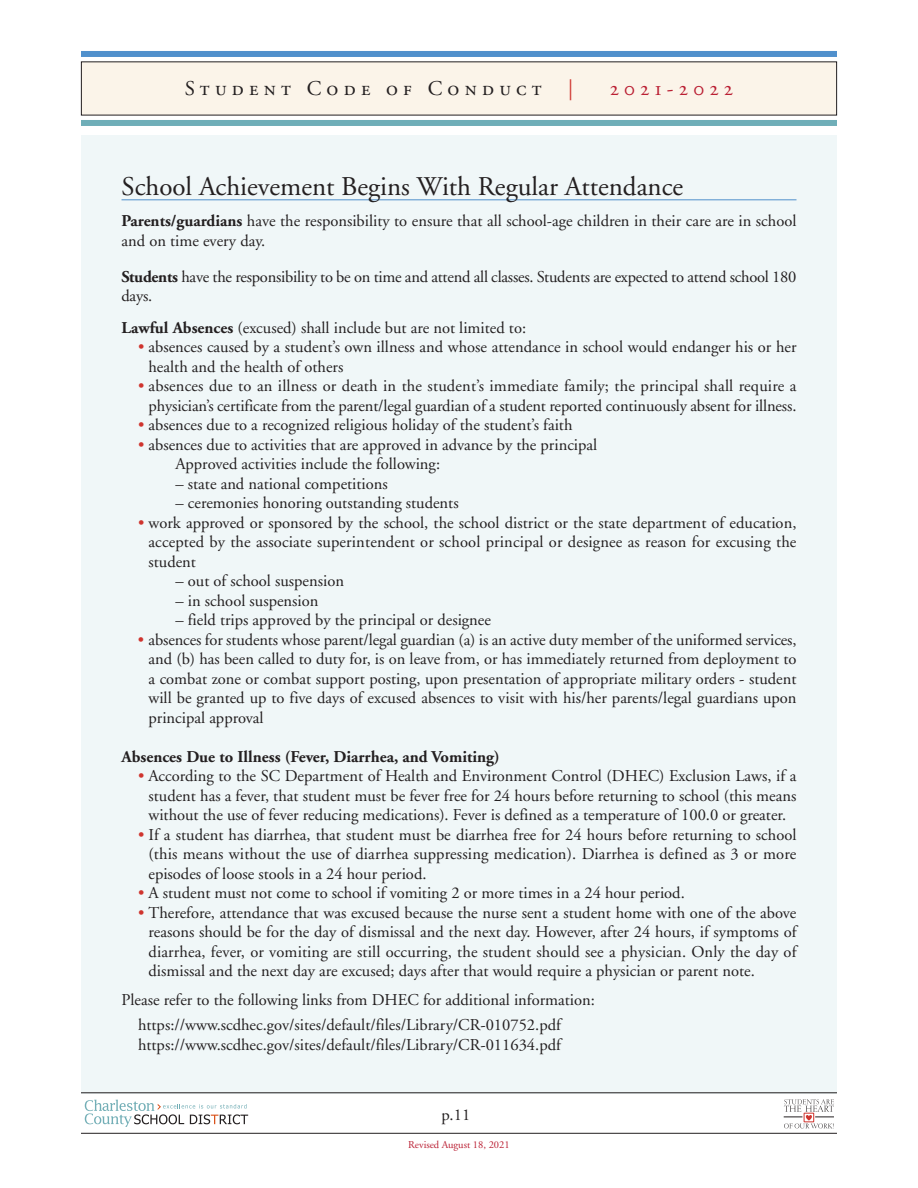
<style>
.page{position:relative;width:918px;height:1188px;background:#fff}
.page>*{position:absolute;margin:0;border:0;box-sizing:border-box;transform-origin:0 0}
.t1{font:27px "Adobe Garamond";color:#231f20}
.t2{font:21px "Adobe Garamond Regular SC";letter-spacing:.25em;color:#231f20}
.t3{font:21px "Adobe Garamond Regular SC";letter-spacing:.25em;color:#ba1f33}
.t4{font:16.5px/19.5px "Adobe Garamond";color:#231f20}
.t5{font:700 16.5px "Adobe Garamond";color:#231f20}
.t6{font:10.5px "Adobe Garamond";color:#ba1f33}
.s1{color:#cf342e}
.s2{font-weight:700}
</style>
<div class="page">
<div style="left:81px;top:135px;width:756px;height:958px;background:#f0f7f8"></div>
<hr style="left:122px;top:199px;width:675px;height:1px;background:#5090cc">
<svg style="left:85px;top:1100px;width:163px;height:27px"></svg>
<hr style="left:81px;top:1092px;width:756px;height:1px;background:#231f20">
<hr style="left:81px;top:1133px;width:756px;height:1px;background:#231f20">
<svg style="left:784px;top:1099px;width:50px;height:29px"></svg>
<div style="left:804px;top:1113px;width:10px;height:9px;border:1px solid #cf342e"></div>
<div style="left:82px;top:62px;width:754px;height:53px;background:#fbf4e9"></div>
<div style="left:81px;top:120px;width:756px;height:6px;background:#6faeb8"></div>
<div style="left:81px;top:51px;width:756px;height:6px;background:#5090cc"></div>
<p class="t2" style="left:185px;top:76px;width:390px">Student Code of Conduct <span class="s1">|</span></p>
<p class="t3" style="left:610px;top:76px;width:125px">2021-2022</p>
<h1 class="t1" style="left:122px;top:176px;width:563px">School Achievement Begins With Regular Attendance</h1>
<p class="t4" style="left:122px;top:213px;width:677px"><span class="s2">Parents/guardians</span> have the responsibility to ensure that all school-age children in their care are in school and on time every day.</p>
<p class="t4" style="left:122px;top:268px;width:676px"><span class="s2">Students</span> have the responsibility to be on time and attend all classes. Students are expected to attend school 180 days.</p>
<p class="t4" style="left:122px;top:319px;width:406px"><span class="s2">Lawful Absences</span> (excused) shall include but are not limited to:</p>
<p class="t4" style="left:148px;top:339px;width:650px;text-indent:-10px"><span class="s1">•</span> absences caused by a student’s own illness and whose attendance in school would endanger his or her health and the health of others</p>
<p class="t4" style="left:138px;top:378px;width:660px;text-align:right"><span class="s1">•</span> absences due to an illness or death in the student’s immediate family; the principal shall require a physician’s certificate from the parent/legal guardian of a student reported continuously absent for illness.</p>
<p class="t4" style="left:138px;top:417px;width:436px"><span class="s1">•</span> absences due to a recognized religious holiday of the student’s faith</p>
<p class="t4" style="left:176px;top:436px;width:423px;text-indent:-38px"><span class="s1">•</span> absences due to activities that are approved in advance by the principal<br>Approved activities include the following:</p>
<p class="t4" style="left:176px;top:475px;width:214px">– state and national competitions</p>
<p class="t4" style="left:176px;top:495px;width:285px">– ceremonies honoring outstanding students</p>
<p class="t4" style="left:148px;top:514px;width:650px;text-align:justify;text-indent:-10px"><span class="s1">•</span> work approved or sponsored by the school, the school district or the state department of education, accepted by the associate superintendent or school principal or designee as reason for excusing the student</p>
<p class="t4" style="left:175px;top:573px;width:170px">– out of school suspension</p>
<p class="t4" style="left:175px;top:592px;width:144px">– in school suspension</p>
<p class="t4" style="left:175px;top:612px;width:317px">– field trips approved by the principal or designee</p>
<p class="t4" style="left:148px;top:632px;width:650px;text-align:justify;text-indent:-10px"><span class="s1">•</span> absences for students whose parent/legal guardian (a) is an active duty member of the uniformed services, and (b) has been called to duty for, is on leave from, or has immediately returned from deployment to a combat zone or combat support posting, upon presentation of appropriate military orders - student will be granted up to five days of excused absences to visit with his/her parents/legal guardians upon principal approval</p>
<p class="t5" style="left:122px;top:750px;width:380px">Absences Due to Illness (Fever, Diarrhea, and Vomiting)</p>
<p class="t4" style="left:148px;top:768px;width:650px;text-align:justify;text-indent:-10px"><span class="s1">•</span> According to the SC Department of Health and Environment Control (DHEC) Exclusion Laws, if a student has a fever, that student must be fever free for 24 hours before returning to school (this means without the use of fever reducing medications). Fever is defined as a temperature of 100.0 or greater.</p>
<p class="t4" style="left:148px;top:826px;width:649px;text-align:justify;text-indent:-10px"><span class="s1">•</span> If a student has diarrhea, that student must be diarrhea free for 24 hours before returning to school (this means without the use of diarrhea suppressing medication). Diarrhea is defined as 3 or more episodes of loose stools in a 24 hour period.</p>
<p class="t4" style="left:138px;top:885px;width:548px"><span class="s1">•</span> A student must not come to school if vomiting 2 or more times in a 24 hour period.</p>
<p class="t4" style="left:148px;top:904px;width:650px;text-align:justify;text-indent:-10px"><span class="s1">•</span> Therefore, attendance that was excused because the nurse sent a student home with one of the above reasons should be for the day of dismissal and the next day. However, after 24 hours, if symptoms of diarrhea, fever, or vomiting are still occurring, the student should see a physician. Only the day of dismissal and the next day are excused; days after that would require a physician or parent note.</p>
<p class="t4" style="left:138px;top:988px;width:458px;line-height:25.5px;text-indent:-16px">Please refer to the following links from DHEC for additional information: https://www.scdhec.gov/sites/default/files/Library/CR-010752.pdf</p>
<p class="t4" style="left:138px;top:1037px;width:424px">https://www.scdhec.gov/sites/default/files/Library/CR-011634.pdf</p>
<p class="t4" style="left:442px;top:1107px;width:30px">p.11</p>
<p class="t6" style="left:408px;top:1140px;width:103px">Revised August 18, 2021</p>
</div>
